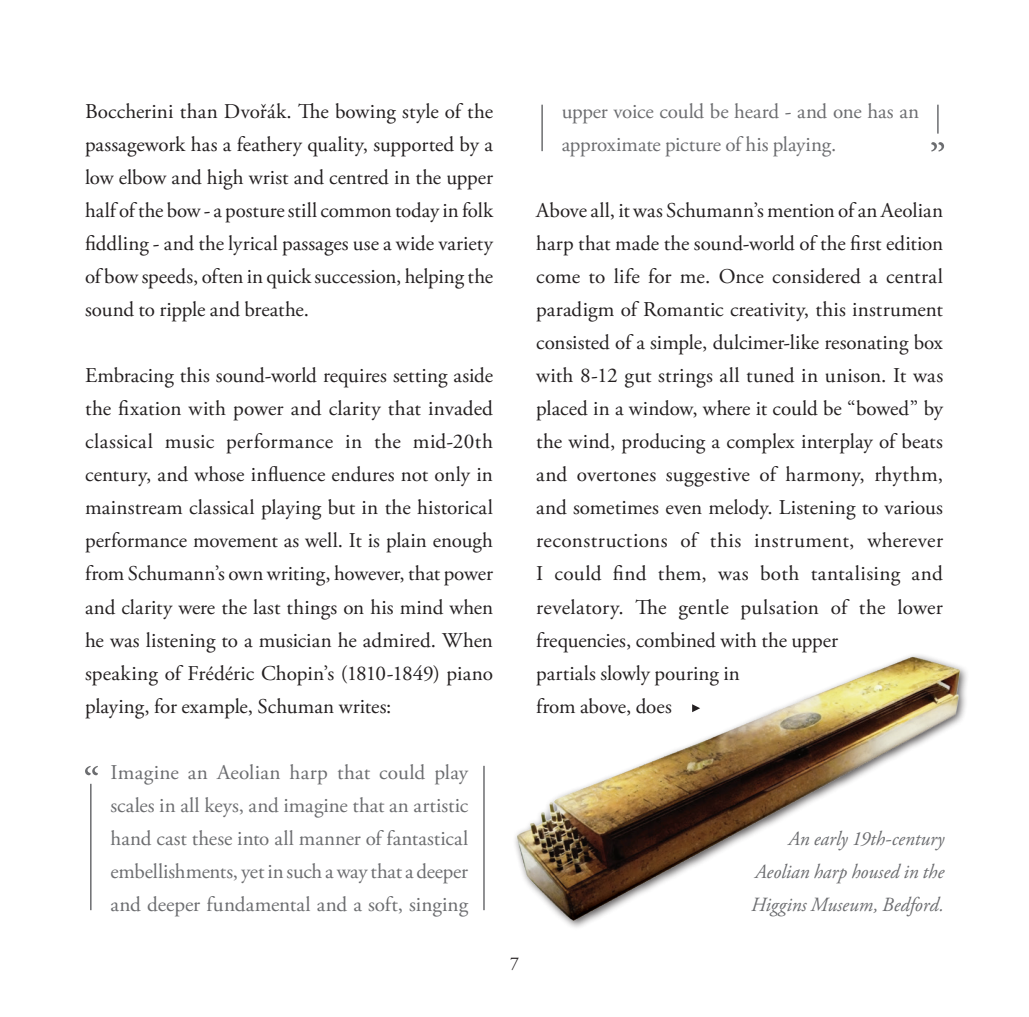
<style>
.page{position:relative;width:1029px;height:1017px;background:#fff}
.page>*{position:absolute;margin:0;border:0;box-sizing:border-box;transform-origin:0 0}
.Body_Copy{font:21px/33px "Adobe Garamond Pro";color:#231f20;text-align:justify}
.Body_Copy-2{font:21px/33px "Adobe Garamond Pro";letter-spacing:-.005em;color:#6c6d70;text-align:justify}
.Body_Copy-3{font:italic 20.1px/33px "Adobe Garamond Pro";color:#6c6d70;text-align:justify}
.t1{font:18px "Adobe Garamond Pro";color:#231f20}
</style>
<div class="page">
<img style="left:515px;top:655px;width:452px;height:273px">
<svg style="left:692px;top:704px;width:8px;height:8px"></svg>
<hr style="left:937px;top:105px;width:2px;height:29px;background:#6c6d70">
<hr style="left:541px;top:105px;width:2px;height:46px;background:#6c6d70">
<svg style="left:931px;top:142px;width:13px;height:9px"></svg>
<hr style="left:90px;top:783px;width:2px;height:126px;background:#6c6d70">
<svg style="left:85px;top:766px;width:13px;height:9px"></svg>
<hr style="left:483px;top:765px;width:2px;height:144px;background:#6c6d70">
<p class="Body_Copy" style="left:85px;top:96px;width:410px">Boccherini than Dvořák. The bowing style of the passagework has a feathery quality, supported by a low elbow and high wrist and centred in the upper half of the bow - a posture still common today in folk fiddling - and the lyrical passages use a wide variety of bow speeds, often in quick succession, helping the sound to ripple and breathe.</p>
<p class="Body_Copy" style="left:85px;top:360px;width:410px">Embracing this sound-world requires setting aside the fixation with power and clarity that invaded classical music performance in the mid-20th century, and whose influence endures not only in mainstream classical playing but in the historical performance movement as well. It is plain enough from Schumann’s own writing, however, that power and clarity were the last things on his mind when he was listening to a musician he admired. When speaking of Frédéric Chopin’s (1810-1849) piano playing, for example, Schuman writes:</p>
<p class="Body_Copy-2" style="left:562px;top:96px;width:359px">upper voice could be heard - and one has an approximate picture of his playing.</p>
<p class="Body_Copy" style="left:536px;top:195px;width:408px">Above all, it was Schumann’s mention of an Aeolian harp that made the sound-world of the first edition come to life for me. Once considered a central paradigm of Romantic creativity, this instrument consisted of a simple, dulcimer-like resonating box with 8-12 gut strings all tuned in unison. It was placed in a window, where it could be “bowed” by the wind, producing a complex interplay of beats and overtones suggestive of harmony, rhythm, and sometimes even melody. Listening to various reconstructions of this instrument, wherever I could find them, was both tantalising and revelatory. The gentle pulsation of the lower frequencies, combined with the upper</p>
<p class="Body_Copy" style="left:536px;top:657px;width:205px">partials slowly pouring in</p>
<p class="Body_Copy" style="left:536px;top:690px;width:137px">from above, does</p>
<p class="Body_Copy-2" style="left:111px;top:756px;width:359px">Imagine an Aeolian harp that could play scales in all keys, and imagine that an artistic hand cast these into all manner of fantastical embellishments, yet in such a way that a deeper and deeper fundamental and a soft, singing</p>
<p class="t1" style="left:510px;top:952px;width:10px">7</p>
<p class="Body_Copy-3" style="left:751px;top:822px;width:195px;text-indent:37px">An early 19th-century Aeolian harp housed in the Higgins Museum, Bedford.</p>
</div>
